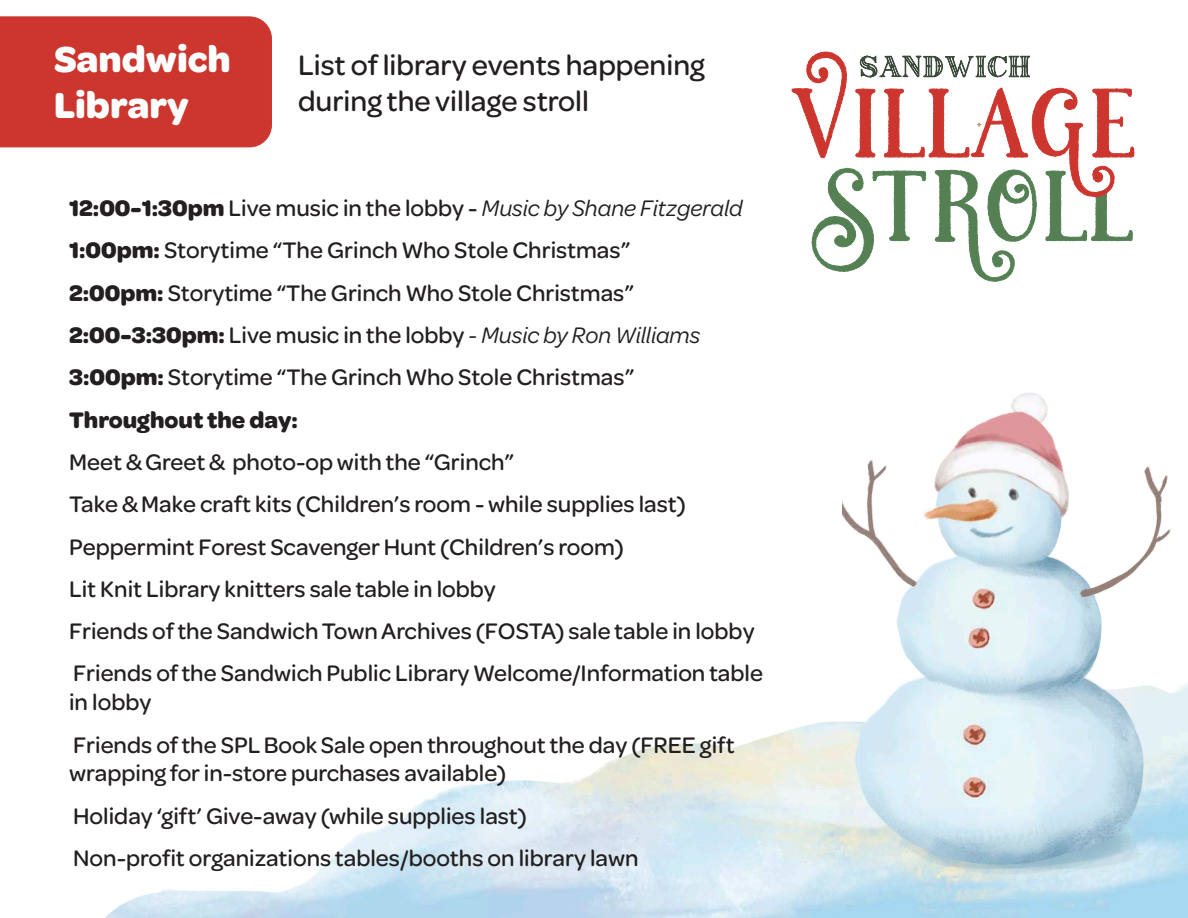
<style>
.page{position:relative;width:1188px;height:918px;background:#fff}
.page>*{position:absolute;margin:0;border:0;box-sizing:border-box;transform-origin:0 0}
.t1{font:700 38.55px "Omnes";color:#fff}
.t2{font:500 30px "Omnes";color:#231f20}
.t3{font:500 24px/28.8px "Omnes";color:#231f20}
.t4{font:italic 24px "Omnes";color:#231f20}
.t5{font:700 24px "Omnes";color:#231f20}
.s1{font-weight:700;font-style:normal}
.s2{font-weight:500;font-style:normal}
.s3{font-weight:700}
.s4{font-weight:400;font-style:italic}
</style>
<div class="page">
<img style="left:842px;top:393px;width:346px;height:490px">
<svg style="left:791px;top:51px;width:344px;height:231px"></svg>
<div style="left:0;top:17px;width:272px;height:130px;background:#cc362e"></div>
<p class="t1" style="left:54px;top:32px;width:178px">Sandwich</p>
<p class="t1" style="left:54px;top:78px;width:136px">Library</p>
<p class="t2" style="left:298px;top:45px;width:408px">List of library events happening</p>
<p class="t2" style="left:298px;top:81px;width:292px">during the village stroll</p>
<p class="t4" style="left:69px;top:193px;width:675px"><span class="s1">12:00-1:30pm</span> <span class="s2">Live music in the lobby -</span> Music by Shane Fitzgerald</p>
<p class="t3" style="left:69px;top:235px;width:563px"><span class="s3">1:00pm:</span> Storytime “The Grinch Who Stole Christmas”</p>
<p class="t3" style="left:69px;top:277px;width:567px"><span class="s3">2:00pm:</span> Storytime “The Grinch Who Stole Christmas”</p>
<p class="t3" style="left:69px;top:319px;width:633px"><span class="s3">2:00-3:30pm:</span> Live music in the lobby <span class="s4">- Music by Ron Williams</span></p>
<p class="t3" style="left:69px;top:361px;width:567px"><span class="s3">3:00pm:</span> Storytime “The Grinch Who Stole Christmas”</p>
<p class="t5" style="left:69px;top:403px;width:230px">Throughout the day:</p>
<p class="t3" style="left:69px;top:446px;width:446px">Meet &amp; Greet &amp; photo-op with the “Grinch”</p>
<p class="t3" style="left:69px;top:488px;width:618px">Take &amp; Make craft kits (Children’s room - while supplies last)</p>
<p class="t3" style="left:69px;top:531px;width:556px">Peppermint Forest Scavenger Hunt (Children’s room)</p>
<p class="t3" style="left:69px;top:573px;width:428px">Lit Knit Library knitters sale table in lobby</p>
<p class="t3" style="left:69px;top:615px;width:687px">Friends of the Sandwich Town Archives (FOSTA) sale table in lobby</p>
<p class="t3" style="left:69px;top:658px;width:695px">Friends of the Sandwich Public Library Welcome/Information table in lobby</p>
<p class="t3" style="left:69px;top:729px;width:667px">Friends of the SPL Book Sale open throughout the day (FREE gift wrapping for in-store purchases available)</p>
<p class="t3" style="left:73px;top:800px;width:455px">Holiday ‘gift’ Give-away (while supplies last)</p>
<p class="t3" style="left:73px;top:842px;width:567px">Non-profit organizations tables/booths on library lawn</p>
</div>
